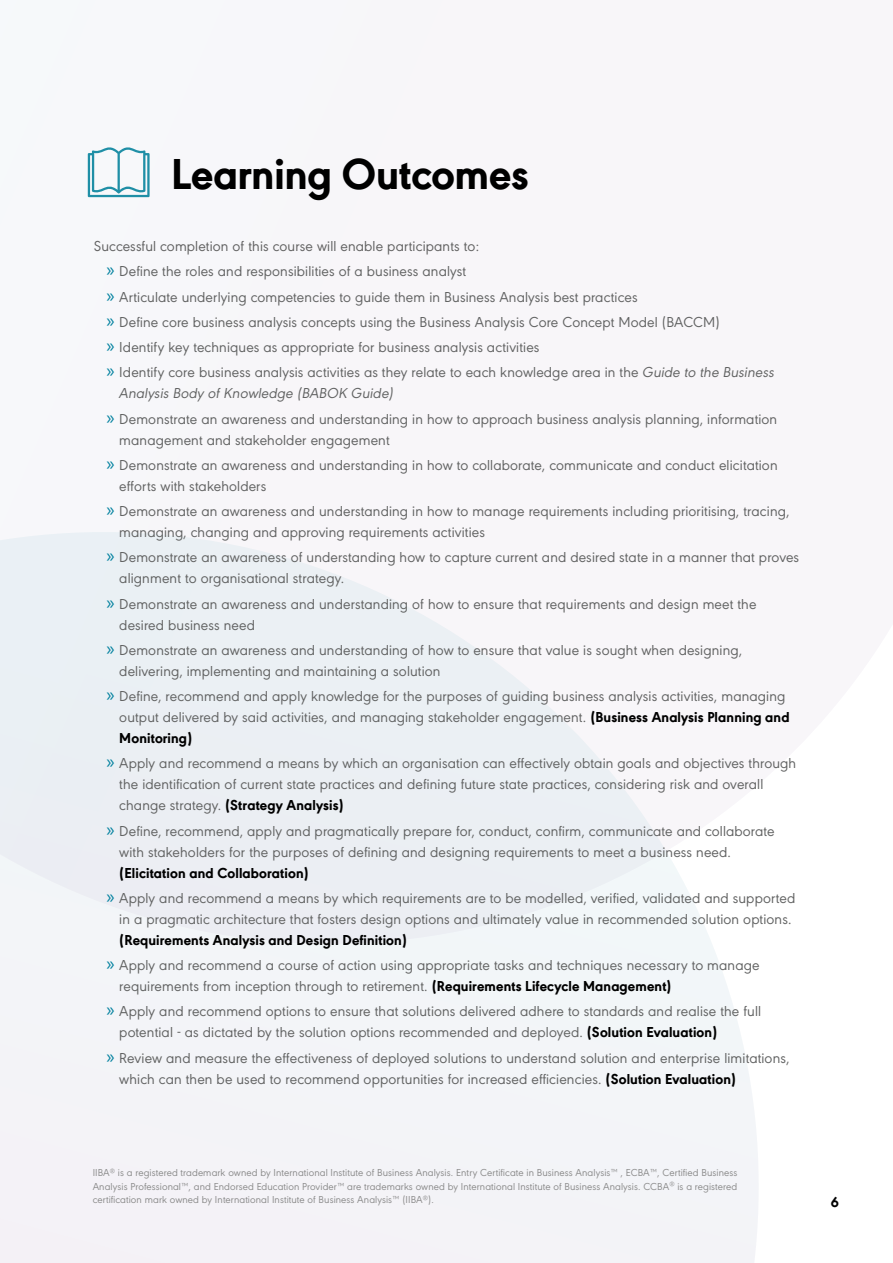
<style>
.page{position:relative;width:893px;height:1263px;background:#fff}
.page>*{position:absolute;margin:0;border:0;box-sizing:border-box;transform-origin:0 0}
.t1{font:800 45px "URW Geometric";color:#000}
.t2{font:15px/25.2px "URW Geometric";letter-spacing:.01em;color:#626363}
.t3{font:800 15px "URW Geometric";color:#000}
.t4{font:10.5px/13.5px "URW Geometric";letter-spacing:.01em;color:#8c8c8c;text-align:justify}
.s1{color:#626262}
.s2{font-family:"Myriad Pro";font-size:19.5px;color:#00809e}
.s3{font-style:italic}
.s4{font-weight:800;color:#000}
</style>
<div class="page">
<svg style="left:0;top:532px;width:758px;height:731px"></svg>
<svg style="left:88px;top:147px;width:62px;height:50px"></svg>
<h1 class="t1" style="left:171px;top:141px;width:359px">Learning Outcomes</h1>
<p class="t2" style="left:107px;top:232px;width:669px;text-indent:-13px"><span class="s1">Successful completion of this course will enable participants to:<br></span><span class="s2">»</span> Define the roles and responsibilities of a business analyst<br><span class="s2">»</span> Articulate underlying competencies to guide them in Business Analysis best practices<br><span class="s2">»</span> Define core business analysis concepts using the Business Analysis Core Concept Model (BACCM)<br><span class="s2">»</span> Identify key techniques as appropriate for business analysis activities<br><span class="s2">»</span> Identify core business analysis activities as they relate to each knowledge area in the <span class="s3">Guide to the Business</span></p>
<p class="t2" style="left:107px;top:380px;width:672px;text-indent:13px"><span class="s3">Analysis Body of Knowledge (BABOK Guide)<br></span><span class="s2">»</span> Demonstrate an awareness and understanding in how to approach business analysis planning, information</p>
<p class="t2" style="left:107px;top:426px;width:673px;text-indent:13px">management and stakeholder engagement<br><span class="s2">»</span> Demonstrate an awareness and understanding in how to collaborate, communicate and conduct elicitation</p>
<p class="t2" style="left:107px;top:472px;width:684px;text-indent:13px">efforts with stakeholders<br><span class="s2">»</span> Demonstrate an awareness and understanding in how to manage requirements including prioritising, tracing,</p>
<p class="t2" style="left:107px;top:518px;width:694px;text-indent:13px">managing, changing and approving requirements activities<br><span class="s2">»</span> Demonstrate an awareness of understanding how to capture current and desired state in a manner that proves</p>
<p class="t2" style="left:107px;top:565px;width:651px;text-indent:13px">alignment to organisational strategy.<br><span class="s2">»</span> Demonstrate an awareness and understanding of how to ensure that requirements and design meet the</p>
<p class="t2" style="left:107px;top:611px;width:637px;text-indent:13px">desired business need<br><span class="s2">»</span> Demonstrate an awareness and understanding of how to ensure that value is sought when designing,</p>
<p class="t2" style="left:107px;top:657px;width:680px;text-indent:13px">delivering, implementing and maintaining a solution<br><span class="s2">»</span> Define, recommend and apply knowledge for the purposes of guiding business analysis activities, managing</p>
<p class="t2" style="left:119px;top:705px;width:672px;line-height:21px">output delivered by said activities, and managing stakeholder engagement. <span class="s4">(Business Analysis Planning and<br>Monitoring)</span></p>
<p class="t2" style="left:119px;top:752px;width:678px;line-height:21px;text-indent:-13px"><span class="s2">»</span> Apply and recommend a means by which an organisation can effectively obtain goals and objectives through the identification of current state practices and defining future state practices, considering risk and overall change strategy. <span class="s4">(Strategy Analysis)</span></p>
<p class="t2" style="left:119px;top:819px;width:657px;line-height:21px;text-indent:-13px"><span class="s2">»</span> Define, recommend, apply and pragmatically prepare for, conduct, confirm, communicate and collaborate with stakeholders for the purposes of defining and designing requirements to meet a business need.</p>
<p class="t2" style="left:107px;top:859px;width:690px;text-indent:13px"><span class="s4">(Elicitation and Collaboration)<br></span><span class="s2">»</span> Apply and recommend a means by which requirements are to be modelled, verified, validated and supported</p>
<p class="t2" style="left:119px;top:905px;width:674px">in a pragmatic architecture that fosters design options and ultimately value in recommended solution options.</p>
<p class="t2" style="left:107px;top:926px;width:655px;text-indent:13px"><span class="s4">(Requirements Analysis and Design Definition)<br></span><span class="s2">»</span> Apply and recommend a course of action using appropriate tasks and techniques necessary to manage</p>
<p class="t2" style="left:107px;top:972px;width:656px;text-indent:13px">requirements from inception through to retirement. <span class="s4">(Requirements Lifecycle Management)<br></span><span class="s2">»</span> Apply and recommend options to ensure that solutions delivered adhere to standards and realise the full</p>
<p class="t2" style="left:107px;top:1019px;width:684px;text-indent:13px">potential - as dictated by the solution options recommended and deployed. <span class="s4">(Solution Evaluation)<br></span><span class="s2">»</span> Review and measure the effectiveness of deployed solutions to understand solution and enterprise limitations,</p>
<p class="t2" style="left:119px;top:1065px;width:618px">which can then be used to recommend opportunities for increased efficiencies. <span class="s4">(Solution Evaluation)</span></p>
<p class="t4" style="left:93px;top:1165px;width:646px">IIBA<sup>®</sup> is a registered trademark owned by International Institute of Business Analysis. Entry Certificate in Business Analysis™ , ECBA™, Certified Business Analysis Professional™, and Endorsed Education Provider™ are trademarks owned by International Institute of Business Analysis. CCBA<sup>®</sup> is a registered certification mark owned by International Institute of Business Analysis™ (IIBA<sup>®</sup>).</p>
<p class="t3" style="left:831px;top:1191px;width:10px">6</p>
</div>
